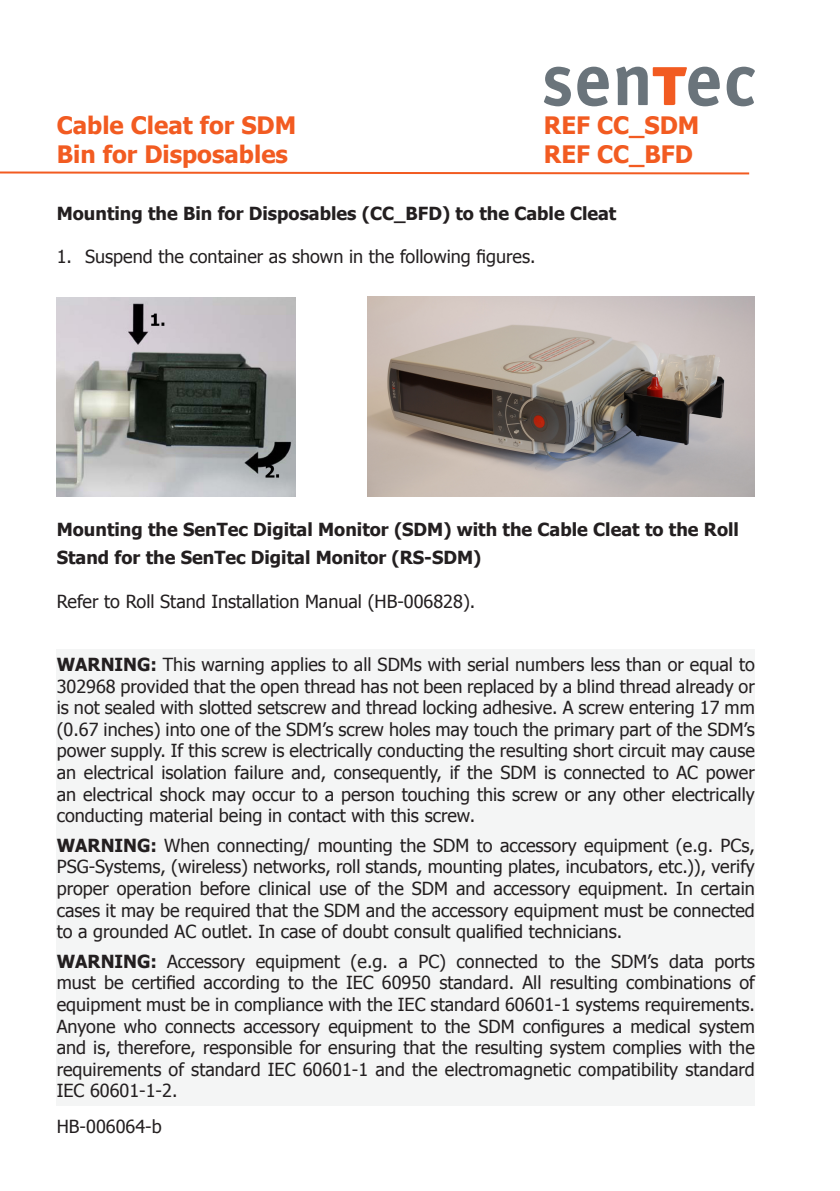
<style>
.page{position:relative;width:840px;height:1191px;background:#fff}
.page>*{position:absolute;margin:0;border:0;box-sizing:border-box;transform-origin:0 0}
.t1{font:700 24px/28.8px "Tahoma";color:#f25b21}
.t2{font:18px/21.6px "Tahoma";color:#231f20;text-align:justify}
.t3{font:700 18px/28.8px "Tahoma";color:#231f20}
.s1{font-weight:700}
</style>
<div class="page">
<svg style="left:0;top:171px;width:750px;height:4px"></svg>
<svg style="left:544px;top:67px;width:26px;height:39px"></svg>
<svg style="left:577px;top:67px;width:31px;height:39px"></svg>
<svg style="left:616px;top:67px;width:103px;height:39px"></svg>
<svg style="left:726px;top:67px;width:28px;height:39px"></svg>
<img style="left:57px;top:298px;width:239px;height:198px">
<img style="left:367px;top:296px;width:387px;height:200px">
<div style="left:57px;top:649px;width:697px;height:457px;background:#f4f5f5"></div>
<h1 class="t1" style="left:57px;top:109px;width:241px">Cable Cleat for SDM<br>Bin for Disposables</h1>
<h1 class="t1" style="left:543px;top:109px;width:157px">REF CC_SDM<br>REF CC_BFD</h1>
<p class="t3" style="left:57px;top:198px;width:561px">Mounting the Bin for Disposables (CC_BFD) to the Cable Cleat</p>
<p class="t2" style="left:57px;top:245px;width:480px">1. Suspend the container as shown in the following figures.</p>
<p class="t3" style="left:57px;top:513px;width:683px">Mounting the SenTec Digital Monitor (SDM) with the Cable Cleat to the Roll<br>Stand for the SenTec Digital Monitor (RS-SDM)</p>
<p class="t2" style="left:57px;top:589px;width:420px">Refer to Roll Stand Installation Manual (HB-006828).</p>
<p class="t2" style="left:57px;top:652px;width:699px"><span class="s1">WARNING:</span> This warning applies to all SDMs with serial numbers less than or equal to 302968 provided that the open thread has not been replaced by a blind thread already or is not sealed with slotted setscrew and thread locking adhesive. A screw entering 17 mm (0.67 inches) into one of the SDM’s screw holes may touch the primary part of the SDM’s power supply. If this screw is electrically conducting the resulting short circuit may cause an electrical isolation failure and, consequently, if the SDM is connected to AC power an electrical shock may occur to a person touching this screw or any other electrically conducting material being in contact with this screw.</p>
<p class="t2" style="left:57px;top:833px;width:699px"><span class="s1">WARNING:</span> When connecting/ mounting the SDM to accessory equipment (e.g. PCs, PSG-Systems, (wireless) networks, roll stands, mounting plates, incubators, etc.)), verify proper operation before clinical use of the SDM and accessory equipment. In certain cases it may be required that the SDM and the accessory equipment must be connected to a grounded AC outlet. In case of doubt consult qualified technicians.</p>
<p class="t2" style="left:57px;top:949px;width:699px"><span class="s1">WARNING:</span> Accessory equipment (e.g. a PC) connected to the SDM’s data ports must be certified according to the IEC 60950 standard. All resulting combinations of equipment must be in compliance with the IEC standard 60601-1 systems requirements.<br>Anyone who connects accessory equipment to the SDM configures a medical system and is, therefore, responsible for ensuring that the resulting system complies with the requirements of standard IEC 60601-1 and the electromagnetic compatibility standard IEC 60601-1-2.</p>
<p class="t2" style="left:57px;top:1114px;width:106px">HB-006064-b</p>
</div>
